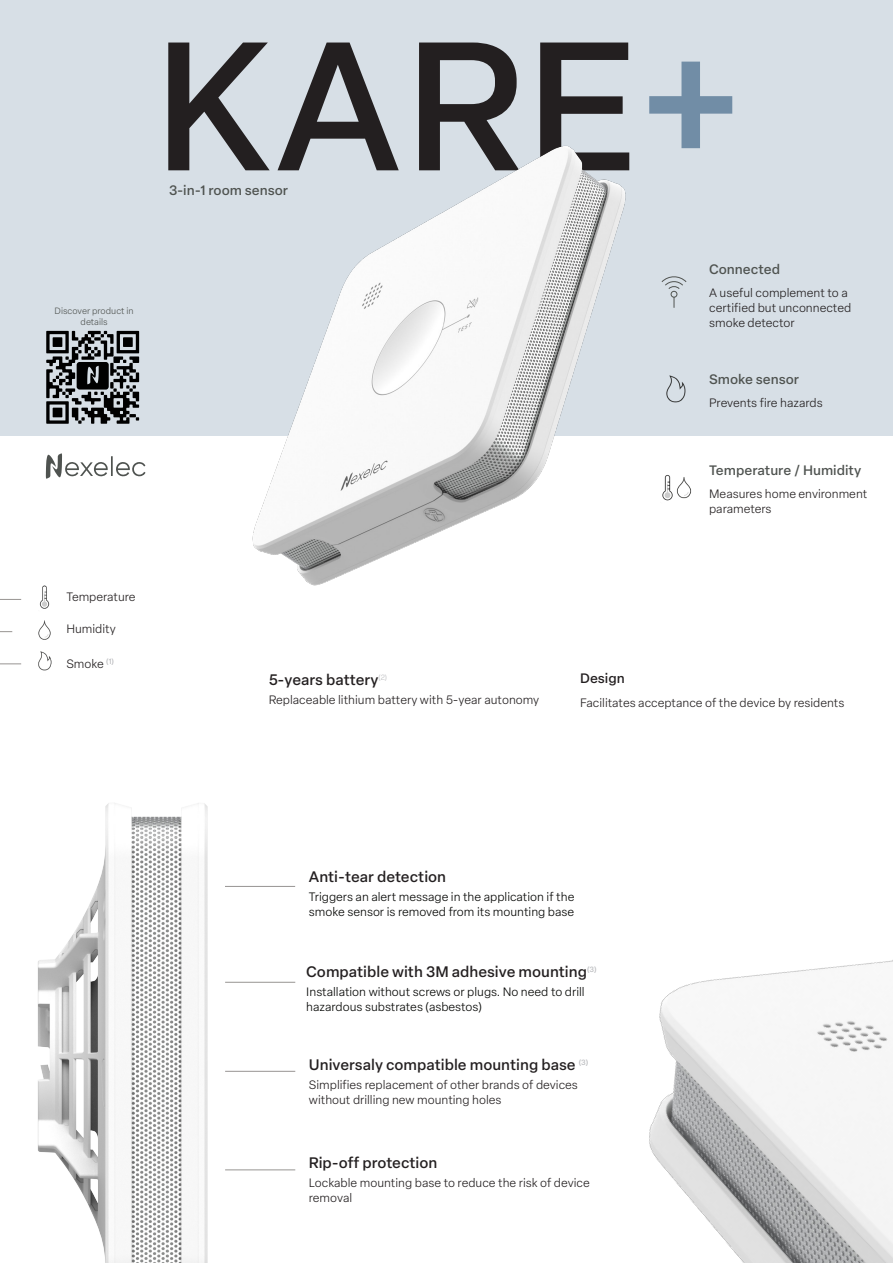
<style>
.page{position:relative;width:893px;height:1263px;background:#fff}
.page>*{position:absolute;margin:0;border:0;box-sizing:border-box;transform-origin:0 0}
.t1{font:500 180px "Elza Text";color:#231f20}
.Fonctions{font:500 15px "Elza Text";color:#231f20}
.SmallTitle-Recto{font:500 13.5px "Elza Text";color:#4f5350}
.Caracteristiques_-_Sous-titre{font:500 13.5px "Elza Text";color:#4f5350}
.SmallTitle-Recto-2{font:500 13.5px "Elza Text";color:#231f20}
.Fonctionnalites-Liste{font:300 12px/15px "Elza Text";color:#231f20}
.Details_fonction{font:300 12px/15px "Elza Text";color:#040503}
.Details_fonction-2{font:300 12px/15px "Elza Text";color:#231f20}
.Style_de_paragraphe_2{font:300 12px "Elza Text";color:#231f20}
.Caracteristiques_-_Sous-titre-2{font:300 9px/10.8px "Elza Text";color:#4f5350;text-align:center}
.s1{color:#718da6}
</style>
<div class="page">
<div style="left:0;top:0;width:893px;height:435px;background:#d7dfe6"></div>
<img style="left:38px;top:620px;width:13px;height:20px">
<hr style="left:225px;top:1169px;width:70px;height:1px;background:#979492">
<hr style="left:225px;top:1071px;width:70px;height:1px;background:#979492">
<hr style="left:225px;top:982px;width:70px;height:1px;background:#979492">
<svg style="left:0;top:599px;width:21px;height:1px"></svg>
<svg style="left:0;top:664px;width:21px;height:1px"></svg>
<svg style="left:0;top:631px;width:12px;height:1px"></svg>
<img style="left:39px;top:585px;width:11px;height:24px">
<img style="left:38px;top:651px;width:14px;height:20px">
<img style="left:250px;top:145px;width:387px;height:441px">
<img style="left:649px;top:960px;width:244px;height:303px">
<img style="left:37px;top:803px;width:215px;height:460px">
<img style="left:662px;top:475px;width:5px;height:26px">
<img style="left:667px;top:475px;width:25px;height:26px">
<hr style="left:225px;top:886px;width:70px;height:1px;background:#979492">
<svg style="left:46px;top:453px;width:100px;height:26px"></svg>
<svg style="left:46px;top:331px;width:93px;height:93px"></svg>
<svg style="left:661px;top:276px;width:26px;height:31px"></svg>
<img style="left:666px;top:375px;width:20px;height:28px">
<p class="Caracteristiques_-_Sous-titre-2" style="left:55px;top:305px;width:81px">Discover product in details</p>
<p class="Style_de_paragraphe_2" style="left:66px;top:588px;width:71px">Temperature</p>
<p class="Style_de_paragraphe_2" style="left:66px;top:620px;width:51px">Humidity</p>
<p class="Style_de_paragraphe_2" style="left:66px;top:655px;width:49px">Smoke <sup>(1)</sup></p>
<p class="t1" style="left:154px;top:-31px;width:588px">KARE<span class="s1">+</span></p>
<p class="Caracteristiques_-_Sous-titre" style="left:169px;top:180px;width:121px">3-in-1 room sensor</p>
<p class="SmallTitle-Recto" style="left:709px;top:258px;width:72px">Connected</p>
<p class="Fonctionnalites-Liste" style="left:709px;top:285px;width:144px">A useful complement to a certified but unconnected smoke detector</p>
<p class="SmallTitle-Recto" style="left:709px;top:369px;width:91px">Smoke sensor</p>
<p class="Fonctionnalites-Liste" style="left:709px;top:395px;width:115px">Prevents fire hazards</p>
<p class="SmallTitle-Recto" style="left:709px;top:460px;width:154px">Temperature / Humidity</p>
<p class="Fonctionnalites-Liste" style="left:709px;top:486px;width:160px">Measures home environment parameters</p>
<p class="Fonctions" style="left:269px;top:668px;width:120px">5-years battery<sup>(2)</sup></p>
<p class="Details_fonction-2" style="left:269px;top:692px;width:272px">Replaceable lithium battery with 5-year autonomy</p>
<p class="SmallTitle-Recto-2" style="left:580px;top:668px;width:46px">Design</p>
<p class="Fonctionnalites-Liste" style="left:580px;top:695px;width:266px">Facilitates acceptance of the device by residents</p>
<p class="Fonctions" style="left:309px;top:865px;width:139px">Anti-tear detection</p>
<p class="Details_fonction" style="left:309px;top:889px;width:267px">Triggers an alert message in the application if the smoke sensor is removed from its mounting base</p>
<p class="Fonctions" style="left:306px;top:960px;width:292px">Compatible with 3M adhesive mounting<sup>(3)</sup></p>
<p class="Details_fonction" style="left:306px;top:983px;width:280px">Installation without screws or plugs. No need to drill hazardous substrates (asbestos)</p>
<p class="Fonctions" style="left:309px;top:1053px;width:281px">Universaly compatible mounting base <sup>(3)</sup></p>
<p class="Details_fonction-2" style="left:309px;top:1077px;width:270px">Simplifies replacement of other brands of devices without drilling new mounting holes</p>
<p class="Fonctions" style="left:309px;top:1151px;width:130px">Rip-off protection</p>
<p class="Fonctionnalites-Liste" style="left:309px;top:1175px;width:282px">Lockable mounting base to reduce the risk of device removal</p>
</div>
